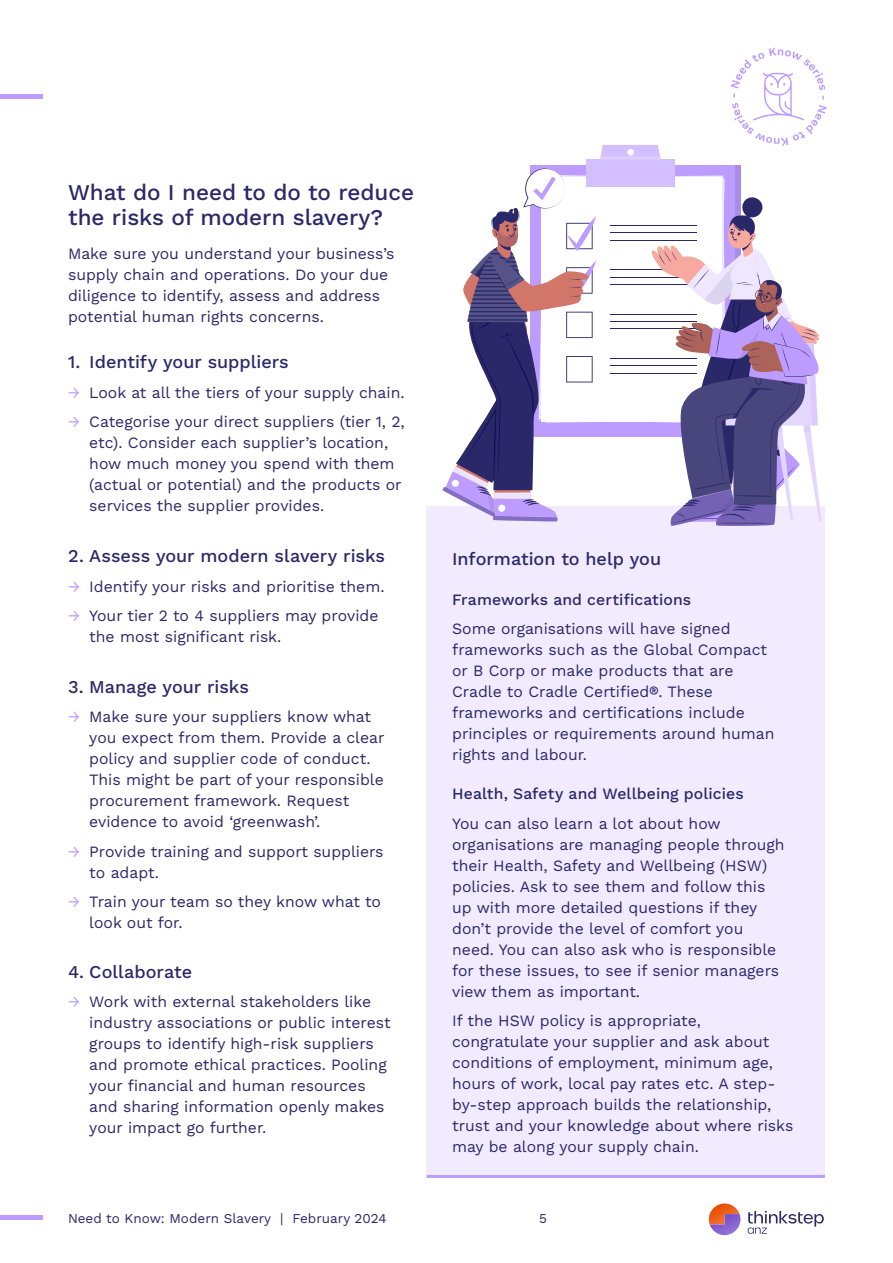
<style>
.page{position:relative;width:893px;height:1263px;background:#fff}
.page>*{position:absolute;margin:0;border:0;box-sizing:border-box;transform-origin:0 0}
.t1{font:500 22.5px/25.5px "Work Sans";color:#2b2869}
.t2{font:500 18px "Work Sans";color:#2b2869}
.t3{font:15.75px/21px "Work Sans";color:#2b2869}
.t4{font:500 15.75px "Work Sans";letter-spacing:.005em;color:#2b2869}
.t5{font:13.5px "Work Sans";color:#2b2869}
.s1{color:#bd9cff}
</style>
<div class="page">
<div style="left:427px;top:506px;width:398px;height:672px;background:#f2ebff"></div>
<hr style="left:427px;top:1175px;width:398px;height:3px;background:#bd9cff">
<hr style="left:0;top:95px;width:42px;height:4px;background:#bd9cff">
<hr style="left:0;top:1216px;width:42px;height:4px;background:#bd9cff">
<svg style="left:442px;top:48px;width:385px;height:478px"></svg>
<svg style="left:709px;top:1203px;width:31px;height:32px"></svg>
<svg style="left:748px;top:1211px;width:76px;height:23px"></svg>
<h1 class="t1" style="left:68px;top:178px;width:348px">What do I need to do to reduce the risks of modern slavery?</h1>
<p class="t3" style="left:68px;top:242px;width:328px">Make sure you understand your business’s supply chain and operations. Do your due diligence to identify, assess and address potential human rights concerns.</p>
<p class="t2" style="left:68px;top:348px;width:222px">1. Identify your suppliers</p>
<p class="t3" style="left:68px;top:381px;width:338px"><span class="s1">→</span> Look at all the tiers of your supply chain.</p>
<p class="t3" style="left:89px;top:411px;width:317px;text-indent:-21px"><span class="s1">→</span> Categorise your direct suppliers (tier 1, 2, etc). Consider each supplier’s location, how much money you spend with them (actual or potential) and the products or services the supplier provides.</p>
<p class="t2" style="left:68px;top:542px;width:319px">2. Assess your modern slavery risks</p>
<p class="t3" style="left:68px;top:575px;width:318px"><span class="s1">→</span> Identify your risks and prioritise them.</p>
<p class="t3" style="left:89px;top:605px;width:291px;text-indent:-21px"><span class="s1">→</span> Your tier 2 to 4 suppliers may provide the most significant risk.</p>
<p class="t2" style="left:68px;top:673px;width:182px">3. Manage your risks</p>
<p class="t3" style="left:89px;top:706px;width:297px;text-indent:-21px"><span class="s1">→</span> Make sure your suppliers know what you expect from them. Provide a clear policy and supplier code of conduct.<br>This might be part of your responsible procurement framework. Request evidence to avoid ‘greenwash’.</p>
<p class="t3" style="left:89px;top:840px;width:296px;text-indent:-21px"><span class="s1">→</span> Provide training and support suppliers to adapt.</p>
<p class="t3" style="left:89px;top:891px;width:293px;text-indent:-21px"><span class="s1">→</span> Train your team so they know what to look out for.</p>
<p class="t2" style="left:68px;top:958px;width:126px">4. Collaborate</p>
<p class="t3" style="left:89px;top:991px;width:303px;text-indent:-21px"><span class="s1">→</span> Work with external stakeholders like industry associations or public interest groups to identify high-risk suppliers and promote ethical practices. Pooling your financial and human resources and sharing information openly makes your impact go further.</p>
<p class="t2" style="left:452px;top:545px;width:210px">Information to help you</p>
<p class="t4" style="left:452px;top:587px;width:240px">Frameworks and certifications</p>
<p class="t3" style="left:452px;top:618px;width:324px">Some organisations will have signed frameworks such as the Global Compact or B Corp or make products that are Cradle to Cradle Certified®. These frameworks and certifications include principles or requirements around human rights and labour.</p>
<p class="t4" style="left:452px;top:782px;width:293px">Health, Safety and Wellbeing policies</p>
<p class="t3" style="left:452px;top:812px;width:334px">You can also learn a lot about how organisations are managing people through their Health, Safety and Wellbeing (HSW) policies. Ask to see them and follow this up with more detailed questions if they don’t provide the level of comfort you need. You can also ask who is responsible for these issues, to see if senior managers view them as important.</p>
<p class="t3" style="left:452px;top:1010px;width:343px">If the HSW policy is appropriate, congratulate your supplier and ask about conditions of employment, minimum age, hours of work, local pay rates etc. A step&shy;by-step approach builds the relationship, trust and your knowledge about where risks may be along your supply chain.</p>
<p class="t5" style="left:68px;top:1208px;width:320px">Need to Know: Modern Slavery | February 2024</p>
<p class="t5" style="left:539px;top:1208px;width:9px">5</p>
</div>
